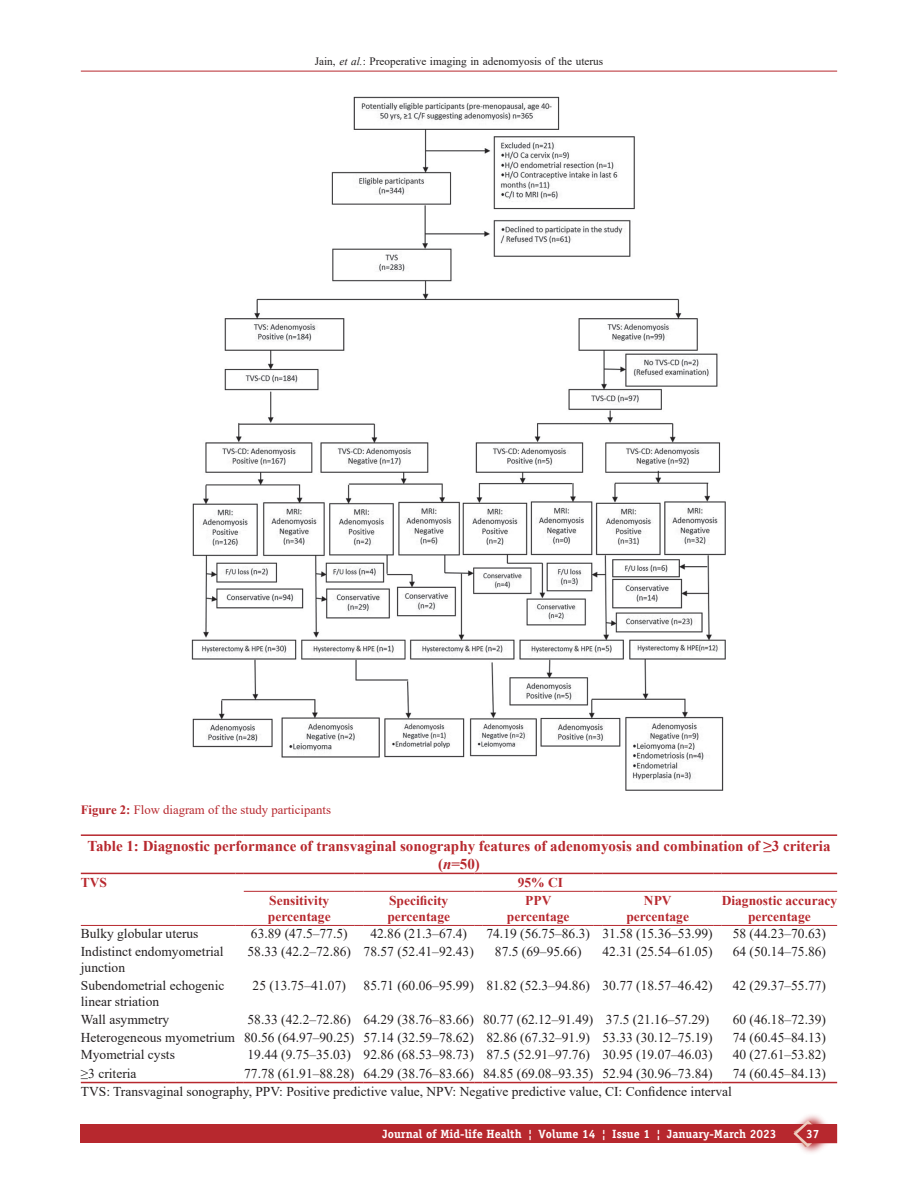
<style>
.page{position:relative;width:918px;height:1188px;background:#fff}
.page>*{position:absolute;margin:0;border:0;box-sizing:border-box;transform-origin:0 0}
.TT{font:700 15px/18px "Times New Roman";color:#b7282e;text-align:center}
.TB{font:13.5px/16.2px "Times New Roman";color:#231f20}
.TCH{font:700 13.5px/16.2px "Times New Roman";color:#b7282e;text-align:center}
.TFN{font:13.5px "Times New Roman";color:#231f20}
.TBL{font:13.5px "Times New Roman";color:#231f20}
.FGC{font:12.75px "Times New Roman";color:#b7282e}
.t1{font:700 12px "Officina Serif";color:#fff}
.t2{font:11.25px "Times New Roman";color:#231f20}
.s1{font-style:italic}
.s2{font-weight:700}
</style>
<div class="page">
<div style="left:81px;top:1124px;width:756px;height:19px;background:#b7282e"></div>
<svg style="left:800px;top:1115px;width:23px;height:38px"></svg>
<svg style="left:793px;top:1120px;width:44px;height:27px"></svg>
<hr style="left:81px;top:71px;width:756px;height:1px;background:#b7282e">
<hr style="left:81px;top:1082px;width:154px;height:1px;background:#b7282e">
<hr style="left:244px;top:1082px;width:111px;height:1px;background:#b7282e">
<hr style="left:363px;top:1082px;width:111px;height:1px;background:#b7282e">
<hr style="left:483px;top:1082px;width:111px;height:1px;background:#b7282e">
<hr style="left:602px;top:1082px;width:111px;height:1px;background:#b7282e">
<hr style="left:722px;top:1082px;width:115px;height:1px;background:#b7282e">
<hr style="left:81px;top:925px;width:154px;height:1px;background:#b7282e">
<hr style="left:244px;top:925px;width:111px;height:1px;background:#b7282e">
<hr style="left:363px;top:925px;width:111px;height:1px;background:#b7282e">
<hr style="left:483px;top:925px;width:111px;height:1px;background:#b7282e">
<hr style="left:602px;top:925px;width:111px;height:1px;background:#b7282e">
<hr style="left:722px;top:925px;width:115px;height:1px;background:#b7282e">
<hr style="left:81px;top:834px;width:154px;height:2px;background:#b7282e">
<svg style="left:235px;top:834px;width:9px;height:2px"></svg>
<hr style="left:244px;top:834px;width:111px;height:2px;background:#b7282e">
<svg style="left:355px;top:834px;width:8px;height:2px"></svg>
<hr style="left:363px;top:834px;width:111px;height:2px;background:#b7282e">
<svg style="left:474px;top:834px;width:9px;height:2px"></svg>
<hr style="left:483px;top:834px;width:111px;height:2px;background:#b7282e">
<svg style="left:594px;top:834px;width:8px;height:2px"></svg>
<hr style="left:602px;top:834px;width:111px;height:2px;background:#b7282e">
<svg style="left:713px;top:834px;width:9px;height:2px"></svg>
<hr style="left:722px;top:834px;width:115px;height:2px;background:#b7282e">
<hr style="left:81px;top:873px;width:154px;height:1px;background:#b7282e">
<hr style="left:244px;top:873px;width:111px;height:1px;background:#b7282e">
<hr style="left:363px;top:873px;width:111px;height:1px;background:#b7282e">
<hr style="left:483px;top:873px;width:111px;height:1px;background:#b7282e">
<hr style="left:602px;top:873px;width:111px;height:1px;background:#b7282e">
<hr style="left:722px;top:873px;width:115px;height:1px;background:#b7282e">
<hr style="left:244px;top:891px;width:111px;height:1px;background:#b7282e">
<hr style="left:363px;top:891px;width:111px;height:1px;background:#b7282e">
<hr style="left:483px;top:891px;width:111px;height:1px;background:#b7282e">
<hr style="left:602px;top:891px;width:111px;height:1px;background:#b7282e">
<hr style="left:722px;top:891px;width:115px;height:1px;background:#b7282e">
<img style="left:191px;top:96px;width:535px;height:695px">
<p class="t2" style="left:315px;top:53px;width:290px">Jain, <span class="s1">et al.</span>: Preoperative imaging in adenomyosis of the uterus</p>
<p class="FGC" style="left:81px;top:801px;width:252px"><span class="s2">Figure 2:</span> Flow diagram of the study participants</p>
<p class="TT" style="left:87px;top:836px;width:745px">Table 1: Diagnostic performance of transvaginal sonography features of adenomyosis and combination of ≥3 criteria (<span class="s1">n</span>=50)</p>
<p class="TCH" style="left:81px;top:874px;width:28px">TVS</p>
<p class="TCH" style="left:518px;top:874px;width:47px">95% CI</p>
<p class="TCH" style="left:268px;top:892px;width:64px;text-align:left">Sensitivity percentage</p>
<p class="TCH" style="left:387px;top:892px;width:64px;text-align:left">Specificity percentage</p>
<p class="TCH" style="left:507px;top:892px;width:64px">PPV percentage</p>
<p class="TCH" style="left:626px;top:892px;width:64px">NPV percentage</p>
<p class="TCH" style="left:722px;top:892px;width:117px">Diagnostic accuracy percentage</p>
<p class="TB" style="left:81px;top:925px;width:119px">Bulky globular uterus</p>
<p class="TB" style="left:251px;top:925px;width:98px">63.89 (47.5–77.5)</p>
<p class="TB" style="left:370px;top:925px;width:98px">42.86 (21.3–67.4)</p>
<p class="TB" style="left:486px;top:925px;width:105px">74.19 (56.75–86.3)</p>
<p class="TB" style="left:603px;top:925px;width:112px">31.58 (15.36–53.99)</p>
<p class="TB" style="left:733px;top:925px;width:95px">58 (44.23–70.63)</p>
<p class="TB" style="left:81px;top:943px;width:144px">Indistinct endomyometrial junction</p>
<p class="TB" style="left:248px;top:943px;width:105px">58.33 (42.2–72.86)</p>
<p class="TB" style="left:364px;top:943px;width:112px">78.57 (52.41–92.43)</p>
<p class="TB" style="left:495px;top:943px;width:88px">87.5 (69–95.66)</p>
<p class="TB" style="left:603px;top:943px;width:112px">42.31 (25.54–61.05)</p>
<p class="TB" style="left:733px;top:943px;width:95px">64 (50.14–75.86)</p>
<p class="TB" style="left:81px;top:977px;width:145px">Subendometrial echogenic linear striation</p>
<p class="TB" style="left:253px;top:977px;width:95px">25 (13.75–41.07)</p>
<p class="TB" style="left:364px;top:977px;width:112px">85.71 (60.06–95.99)</p>
<p class="TB" style="left:486px;top:977px;width:105px">81.82 (52.3–94.86)</p>
<p class="TB" style="left:603px;top:977px;width:112px">30.77 (18.57–46.42)</p>
<p class="TB" style="left:733px;top:977px;width:95px">42 (29.37–55.77)</p>
<p class="TB" style="left:81px;top:1011px;width:90px">Wall asymmetry</p>
<p class="TB" style="left:248px;top:1011px;width:105px">58.33 (42.2–72.86)</p>
<p class="TB" style="left:364px;top:1011px;width:112px">64.29 (38.76–83.66)</p>
<p class="TB" style="left:483px;top:1011px;width:112px">80.77 (62.12–91.49)</p>
<p class="TB" style="left:606px;top:1011px;width:105px">37.5 (21.16–57.29)</p>
<p class="TB" style="left:733px;top:1011px;width:95px">60 (46.18–72.39)</p>
<p class="TB" style="left:81px;top:1029px;width:156px">Heterogeneous myometrium</p>
<p class="TB" style="left:244px;top:1029px;width:112px">80.56 (64.97–90.25)</p>
<p class="TB" style="left:364px;top:1029px;width:112px">57.14 (32.59–78.62)</p>
<p class="TB" style="left:486px;top:1029px;width:105px">82.86 (67.32–91.9)</p>
<p class="TB" style="left:603px;top:1029px;width:112px">53.33 (30.12–75.19)</p>
<p class="TB" style="left:733px;top:1029px;width:95px">74 (60.45–84.13)</p>
<p class="TB" style="left:81px;top:1046px;width:96px">Myometrial cysts</p>
<p class="TB" style="left:248px;top:1046px;width:105px">19.44 (9.75–35.03)</p>
<p class="TB" style="left:364px;top:1046px;width:112px">92.86 (68.53–98.73)</p>
<p class="TB" style="left:486px;top:1046px;width:105px">87.5 (52.91–97.76)</p>
<p class="TB" style="left:603px;top:1046px;width:112px">30.95 (19.07–46.03)</p>
<p class="TB" style="left:733px;top:1046px;width:95px">40 (27.61–53.82)</p>
<p class="TBL" style="left:81px;top:1064px;width:57px">≥3 criteria</p>
<p class="TBL" style="left:244px;top:1064px;width:112px">77.78 (61.91–88.28)</p>
<p class="TBL" style="left:364px;top:1064px;width:112px">64.29 (38.76–83.66)</p>
<p class="TBL" style="left:483px;top:1064px;width:112px">84.85 (69.08–93.35)</p>
<p class="TBL" style="left:603px;top:1064px;width:112px">52.94 (30.96–73.84)</p>
<p class="TBL" style="left:733px;top:1064px;width:95px">74 (60.45–84.13)</p>
<p class="TFN" style="left:81px;top:1082px;width:653px">TVS: Transvaginal sonography, PPV: Positive predictive value, NPV: Negative predictive value, CI: Confidence interval</p>
<p class="t1" style="left:382px;top:1127px;width:396px">Journal of Mid-life Health ¦ Volume 14 ¦ Issue 1 ¦ January-March 2023</p>
<p class="t1" style="left:806px;top:1126px;width:15px">37</p>
</div>
